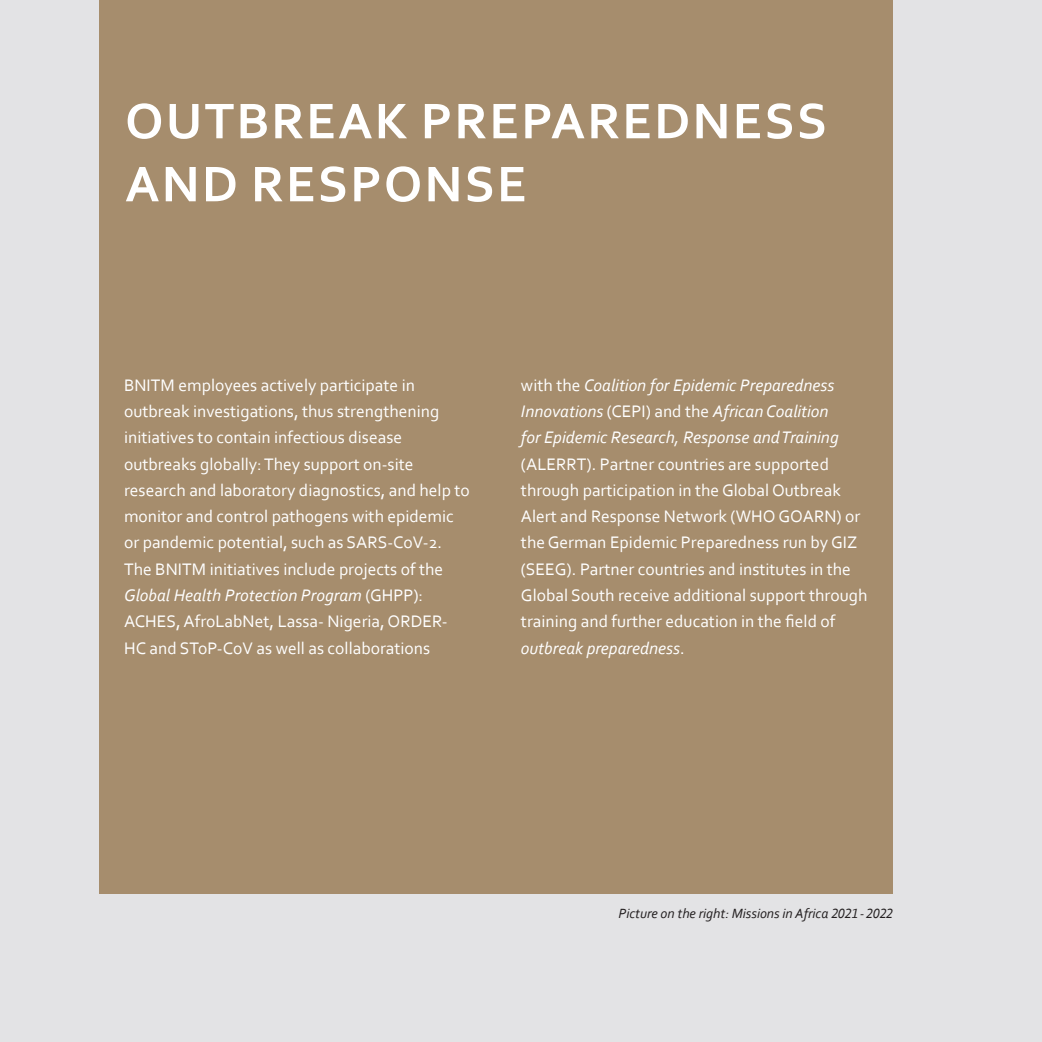
<style>
.page{position:relative;width:1042px;height:1042px;background:#e3e3e5}
.page>*{position:absolute;margin:0;border:0;box-sizing:border-box;transform-origin:0 0}
.t1{font:700 52.5px/63px "Corbel";letter-spacing:.04em;color:#fff}
.t2{font:17.5px/26.2px "Corbel";color:#fff}
.t3{font:italic 17.5px/26.2px "Corbel";color:#fff}
.t4{font:italic 14px "Corbel";color:#231f20}
.s1{font-style:italic}
.s2{font-style:normal}
</style>
<div class="page">
<div style="left:99px;top:0;width:794px;height:893px;background:#a68d6d"></div>
<h1 class="t1" style="left:125px;top:88px;width:703px">OUTBREAK PREPAREDNESS<br>AND RESPONSE</h1>
<p class="t2" style="left:124px;top:372px;width:347px">BNITM employees actively participate in outbreak investigations, thus strengthening initiatives to contain infectious disease outbreaks globally: They support on-site research and laboratory diagnostics, and help to monitor and control pathogens with epidemic or pandemic potential, such as SARS-CoV-2.<br>The BNITM initiatives include projects of the <span class="s1">Global Health Protection Program</span> (GHPP):<br>ACHES, AfroLabNet, Lassa- Nigeria, ORDER-HC and SToP-CoV as well as collaborations</p>
<p class="t3" style="left:521px;top:372px;width:319px"><span class="s2">with the</span> Coalition for Epidemic Preparedness<br>Innovations <span class="s2">(CEPI) and the</span> African Coalition for Epidemic Research, Response and Training</p>
<p class="t2" style="left:521px;top:450px;width:348px">(ALERRT). Partner countries are supported through participation in the Global Outbreak Alert and Response Network (WHO GOARN) or the German Epidemic Preparedness run by GIZ (SEEG). Partner countries and institutes in the Global South receive additional support through training and further education in the field of <span class="s1">outbreak preparedness</span>.</p>
<p class="t4" style="left:618px;top:905px;width:276px">Picture on the right: Missions in Africa 2021 - 2022</p>
</div>
